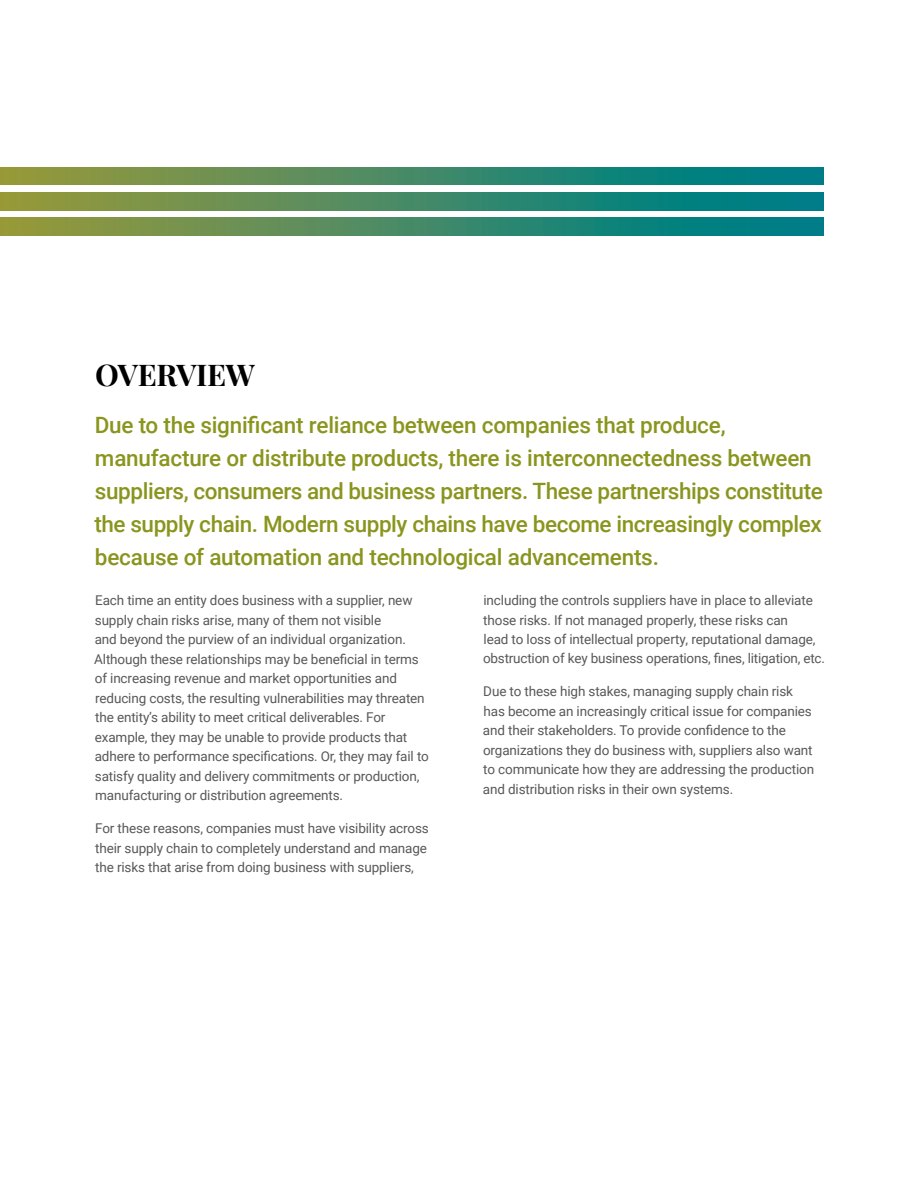
<style>
.page{position:relative;width:918px;height:1188px;background:#fff}
.page>*{position:absolute;margin:0;border:0;box-sizing:border-box;transform-origin:0 0}
.t1{font:700 30px "Playfair Display";letter-spacing:-.01em;color:#000001}
.t2{font:500 22.5px/33px "Roboto";letter-spacing:-.01em;color:#8a951e}
.t3{font:13.5px/19.5px "Roboto";letter-spacing:-.01em;color:#57585a}
</style>
<div class="page">
<div style="left:0;top:167px;width:824px;height:18px;background:linear-gradient(to right,#9c993c,#007c8d)"></div>
<div style="left:0;top:192px;width:824px;height:18px;background:linear-gradient(to right,#9c993c,#007c8d)"></div>
<div style="left:0;top:218px;width:824px;height:17px;background:linear-gradient(to right,#9c993c,#007c8d)"></div>
<p class="t1" style="left:95px;top:351px;width:161px">OVERVIEW</p>
<p class="t2" style="left:94px;top:408px;width:730px">Due to the significant reliance between companies that produce, manufacture or distribute products, there is interconnectedness between suppliers, consumers and business partners. These partnerships constitute the supply chain. Modern supply chains have become increasingly complex because of automation and technological advancements.</p>
<p class="t3" style="left:94px;top:590px;width:336px">Each time an entity does business with a supplier, new supply chain risks arise, many of them not visible<br>and beyond the purview of an individual organization.<br>Although these relationships may be beneficial in terms of increasing revenue and market opportunities and reducing costs, the resulting vulnerabilities may threaten the entity’s ability to meet critical deliverables. For example, they may be unable to provide products that adhere to performance specifications. Or, they may fail to satisfy quality and delivery commitments or production, manufacturing or distribution agreements.</p>
<p class="t3" style="left:95px;top:818px;width:335px">For these reasons, companies must have visibility across their supply chain to completely understand and manage the risks that arise from doing business with suppliers,</p>
<p class="t3" style="left:483px;top:590px;width:344px">including the controls suppliers have in place to alleviate those risks. If not managed properly, these risks can<br>lead to loss of intellectual property, reputational damage, obstruction of key business operations, fines, litigation, etc.</p>
<p class="t3" style="left:483px;top:681px;width:333px">Due to these high stakes, managing supply chain risk has become an increasingly critical issue for companies and their stakeholders. To provide confidence to the organizations they do business with, suppliers also want to communicate how they are addressing the production and distribution risks in their own systems.</p>
</div>
